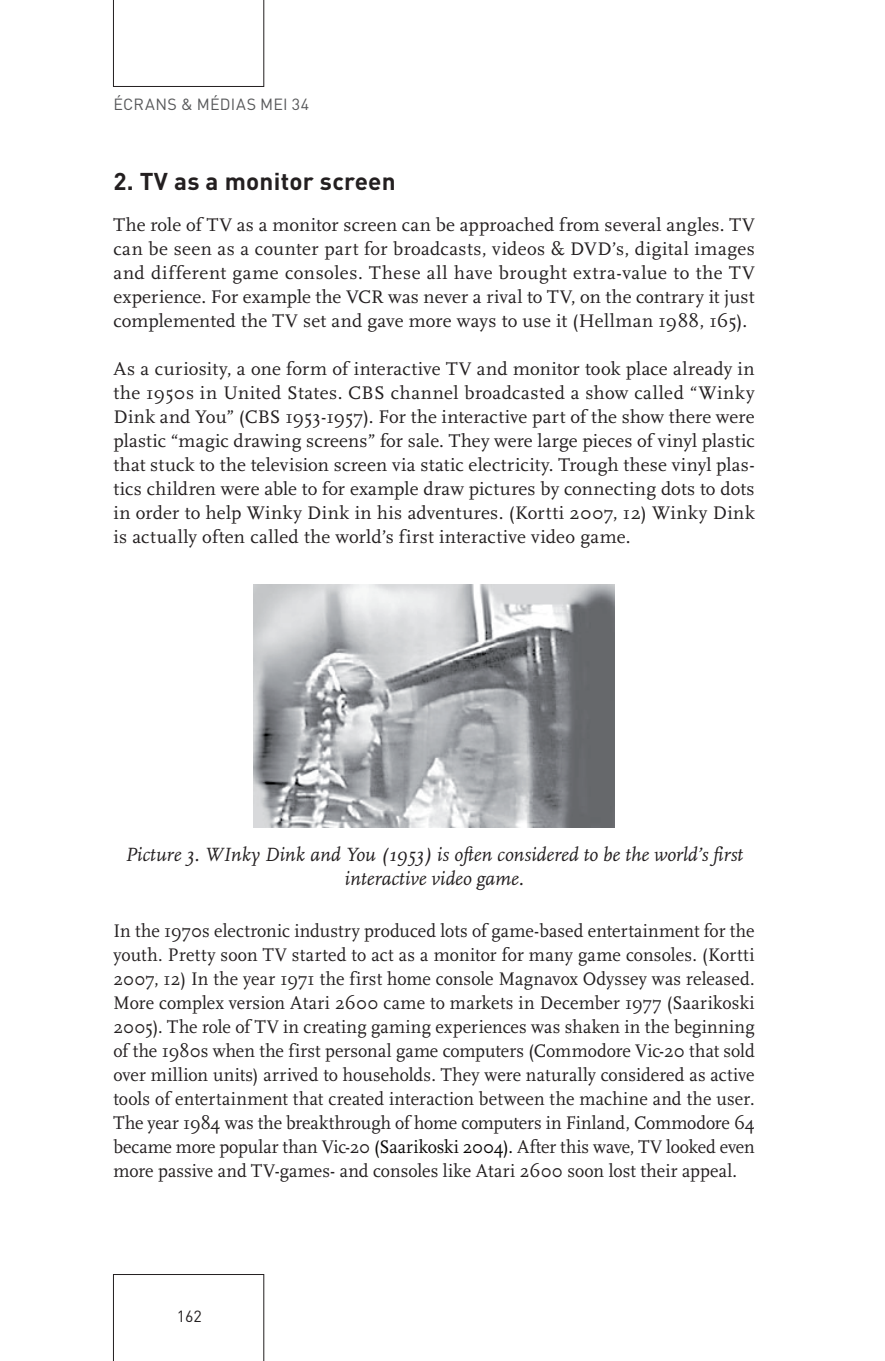
<style>
.page{position:relative;width:885px;height:1361px;background:#fff}
.page>*{position:absolute;margin:0;border:0;box-sizing:border-box;transform-origin:0 0}
.t1{font:700 24px "DIN";letter-spacing:.01em;color:#231f20}
.t2{font:italic 20px/24px "Scala";color:#231f20;text-align:center}
.t3{font:19px/24px "Scala";letter-spacing:.01em;color:#231f20;text-align:justify}
.t4{font:19px/24px "Scala";letter-spacing:.01em;color:#231f20;text-align:justify;scale:.96 1}
.t5{font:16px "DIN";letter-spacing:.02em;color:#57585a}
.t6{font:16px "DIN";color:#231f20}
.s1{color:#080706}
</style>
<div class="page">
<svg style="left:113px;top:1px;width:151px;height:86px"></svg>
<svg style="left:113px;top:1274px;width:151px;height:87px"></svg>
<img style="left:253px;top:584px;width:361px;height:243px">
<p class="t5" style="left:113px;top:94px;width:197px">ÉCRANS &amp; MÉDIAS MEI 34</p>
<p class="t1" style="left:113px;top:166px;width:284px">2. TV as a monitor screen</p>
<p class="t3" style="left:113px;top:213px;width:642px">The role of TV as a monitor screen can be approached from several angles. TV can be seen as a counter part for broadcasts, videos &amp; DVD’s, digital images and different game consoles. These all have brought extra-value to the TV experience. For example the VCR was never a rival to TV, on the contrary it just complemented the TV set and gave more ways to use it (Hellman 1988, 165).</p>
<p class="t3" style="left:113px;top:357px;width:642px">As a curiosity, a one form of interactive TV and monitor took place already in the 1950s in United States. CBS channel broadcasted a show called “Winky Dink and You” (CBS 1953-1957). For the interactive part of the show there were plastic “magic drawing screens” for sale. They were large pieces of vinyl plastic that stuck to the television screen via static electricity. Trough these vinyl plas&shy;tics children were able to for example draw pictures by connecting dots to dots in order to help Winky Dink in his adventures. (Kortti 2007, 12) Winky Dink is actually often called the world’s first interactive video game.</p>
<p class="t2" style="left:125px;top:842px;width:619px">Picture 3. WInky Dink and You (1953) is often considered to be the world’s first interactive video game.</p>
<p class="t4" style="left:113px;top:919px;width:669px">In the 1970s electronic industry produced lots of game-based entertainment for the youth. Pretty soon TV started to act as a monitor for many game consoles. (Kortti 2007, 12) In the year 1971 the first home console Magnavox Odyssey was released.<br>More complex version Atari 2600 came to markets in December 1977 (Saarikoski 2005). The role of TV in creating gaming experiences was shaken in the beginning of the 1980s when the first personal game computers (Commodore Vic-20 that sold over million units) arrived to households. They were naturally considered as active tools of entertainment that created interaction between the machine and the user.<br>The year 1984 was the breakthrough of home computers in Finland, Commodore 64 became more popular than Vic-20 <span class="s1">(Saarikoski 2004).</span> After this wave, TV looked even more passive and TV-games- and consoles like Atari 2600 soon lost their appeal.</p>
<p class="t6" style="left:177px;top:1305px;width:27px">162</p>
</div>
